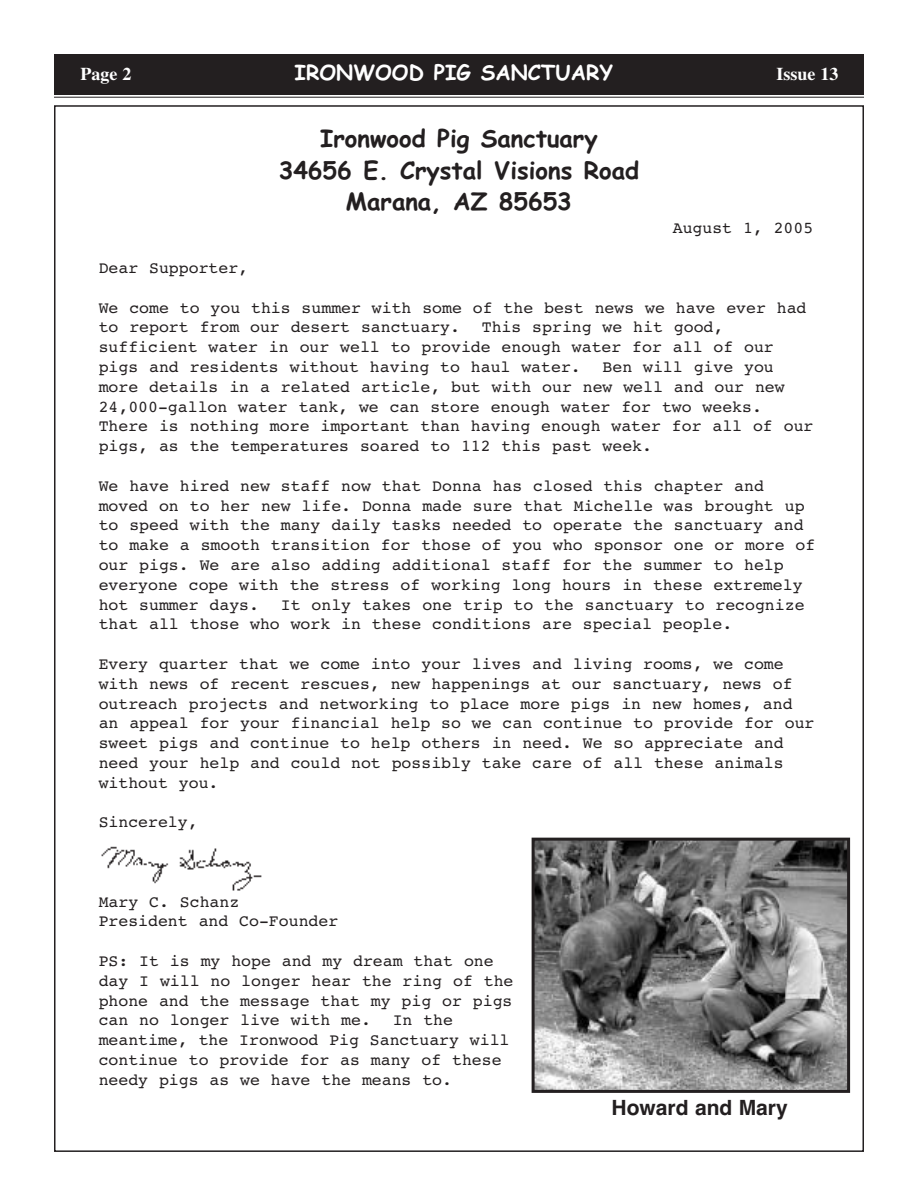
<style>
.page{position:relative;width:918px;height:1188px;background:#fff}
.page>*{position:absolute;margin:0;border:0;box-sizing:border-box;transform-origin:0 0}
.t1{font:700 24px/31.5px "Comic Sans MS";color:#231f20;text-align:center}
.t2{font:700 21px "Comic Sans MS";color:#fff}
.t3{font:700 21px "Helvetica";color:#231f20}
.t4{font:700 18px "Times";color:#fff}
.t5{font:16.5px/19.8px "Courier";color:#231f20}
</style>
<div class="page">
<div style="left:54px;top:54px;width:810px;height:40px;background:#231f20"></div>
<hr style="left:54px;top:97px;width:810px;height:1px;background:#231f20">
<img style="left:536px;top:842px;width:310px;height:247px">
<div style="left:532px;top:838px;width:318px;height:255px;border:3px solid #231f20"></div>
<img style="left:101px;top:846px;width:161px;height:45px">
<p class="t4" style="left:80px;top:63px;width:52px">Page 2</p>
<p class="t2" style="left:295px;top:60px;width:320px">IRONWOOD PIG SANCTUARY</p>
<p class="t4" style="left:777px;top:63px;width:63px">Issue 13</p>
<h1 class="t1" style="left:279px;top:123px;width:362px">Ironwood Pig Sanctuary<br>34656 E. Crystal Visions Road<br>Marana, AZ 85653</h1>
<p class="t5" style="left:673px;top:218px;width:142px">August 1, 2005</p>
<p class="t5" style="left:99px;top:257px;width:151px">Dear Supporter,</p>
<p class="t5" style="left:99px;top:297px;width:709px">We come to you this summer with some of the best news we have ever had to report from our desert sanctuary.</p>
<p class="t5" style="left:99px;top:317px;width:677px;text-indent:383px">This spring we hit good, sufficient water in our well to provide enough water for all of our pigs and residents without having to haul water.</p>
<p class="t5" style="left:99px;top:356px;width:716px;text-indent:504px">Ben will give you more details in a related article, but with our new well and our new 24,000-gallon water tank, we can store enough water for two weeks.<br>There is nothing more important than having enough water for all of our pigs, as the temperatures soared to 112 this past week.</p>
<p class="t5" style="left:99px;top:475px;width:718px">We have hired new staff now that Donna has closed this chapter and moved on to her new life. Donna made sure that Michelle was brought up to speed with the many daily tasks needed to operate the sanctuary and to make a smooth transition for those of you who sponsor one or more of our pigs. We are also adding additional staff for the summer to help everyone cope with the stress of working long hours in these extremely hot summer days.</p>
<p class="t5" style="left:99px;top:594px;width:707px;text-indent:182px">It only takes one trip to the sanctuary to recognize that all those who work in these conditions are special people.</p>
<p class="t5" style="left:99px;top:653px;width:717px">Every quarter that we come into your lives and living rooms, we come with news of recent rescues, new happenings at our sanctuary, news of outreach projects and networking to place more pigs in new homes, and an appeal for your financial help so we can continue to provide for our sweet pigs and continue to help others in need. We so appreciate and need your help and could not possibly take care of all these animals without you.</p>
<p class="t5" style="left:99px;top:812px;width:100px">Sincerely,</p>
<p class="t5" style="left:99px;top:891px;width:241px">Mary C. Schanz<br>President and Co-Founder</p>
<p class="t5" style="left:99px;top:950px;width:416px">PS: It is my hope and my dream that one day I will no longer hear the ring of the phone and the message that my pig or pigs can no longer live with me.</p>
<p class="t5" style="left:99px;top:1010px;width:412px;text-indent:294px">In the meantime, the Ironwood Pig Sanctuary will continue to provide for as many of these needy pigs as we have the means to.</p>
<p class="t3" style="left:612px;top:1095px;width:178px">Howard and Mary</p>
</div>
